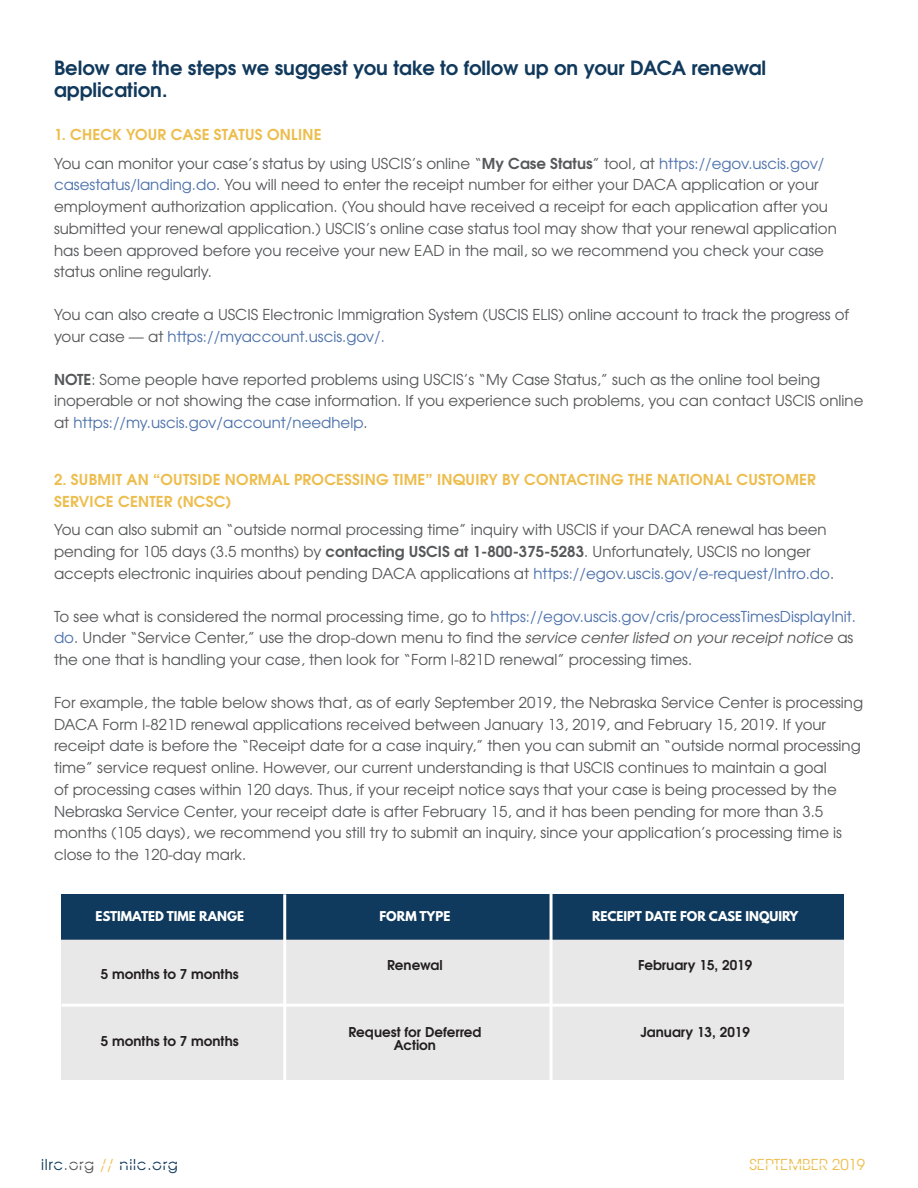
<style>
.page{position:relative;width:918px;height:1188px;background:#fff}
.page>*{position:absolute;margin:0;border:0;box-sizing:border-box;transform-origin:0 0}
.t1{font:700 19.5px/22.5px "Te X Gyre Adventor";color:#11395c}
.t2{font:15px/21.8px "Te X Gyre Adventor";color:#57585a}
.t3{font:700 15px/21.8px "Te X Gyre Adventor";letter-spacing:.015em;color:#edbd4d}
.t4{font:15px "Te X Gyre Adventor";letter-spacing:.05em;color:#103a5d}
.t5{font:15px "Te X Gyre Adventor";color:#edbd4d}
.t6{font:700 13.5px/13.5px "Te X Gyre Adventor";color:#231f20;text-align:center}
.t7{font:700 12px "League Spartan";color:#fff}
.s1{font-weight:700}
.s2{color:#4d72ac}
.s3{font-style:italic}
.s4{color:#57585a}
.s5{color:#edbd4d}
</style>
<div class="page">
<div style="left:62px;top:894px;width:782px;height:45px;background:#103a5d"></div>
<div style="left:62px;top:939px;width:782px;height:141px;background:#e8e8e8"></div>
<hr style="left:283px;top:894px;width:3px;height:194px;background:#fff">
<hr style="left:550px;top:891px;width:3px;height:202px;background:#fff">
<hr style="left:62px;top:1004px;width:787px;height:3px;background:#fff">
<p class="t1" style="left:54px;top:55px;width:714px">Below are the steps we suggest you take to follow up on your DACA renewal application.</p>
<p class="t3" style="left:54px;top:122px;width:269px">1. CHECK YOUR CASE STATUS ONLINE</p>
<p class="t2" style="left:54px;top:151px;width:784px">You can monitor your case’s status by using USCIS’s online “<span class="s1">My Case Status</span>” tool, at <span class="s2">https://egov.uscis.gov/ casestatus/landing.do</span>. You will need to enter the receipt number for either your DACA application or your employment authorization application. (You should have received a receipt for each application after you submitted your renewal application.) USCIS’s online case status tool may show that your renewal application has been approved before you receive your new EAD in the mail, so we recommend you check your case status online regularly.</p>
<p class="t2" style="left:54px;top:303px;width:797px">You can also create a USCIS Electronic Immigration System (USCIS ELIS) online account to track the progress of your case — at <span class="s2">https://myaccount.uscis.gov/.</span></p>
<p class="t2" style="left:54px;top:367px;width:811px"><span class="s1">NOTE</span>: Some people have reported problems using USCIS’s “My Case Status,” such as the online tool being inoperable or not showing the case information. If you experience such problems, you can contact USCIS online at <span class="s2">https://my.uscis.gov/account/needhelp</span>.</p>
<p class="t3" style="left:54px;top:467px;width:763px">2. SUBMIT AN “OUTSIDE NORMAL PROCESSING TIME” INQUIRY BY CONTACTING THE NATIONAL CUSTOMER<br>SERVICE CENTER (NCSC)</p>
<p class="t2" style="left:54px;top:518px;width:782px">You can also submit an “outside normal processing time” inquiry with USCIS if your DACA renewal has been pending for 105 days (3.5 months) by <span class="s1">contacting USCIS at 1-800-375-5283</span>. Unfortunately, USCIS no longer accepts electronic inquiries about pending DACA applications at <span class="s2">https://egov.uscis.gov/e-request/Intro.do</span>.</p>
<p class="t2" style="left:54px;top:604px;width:804px">To see what is considered the normal processing time, go to <span class="s2">https://egov.uscis.gov/cris/processTimesDisplayInit. do</span>. Under “Service Center,” use the drop-down menu to find the <span class="s3">service center listed on your receipt notice</span> as the one that is handling your case, then look for “Form I-821D renewal” processing times.</p>
<p class="t2" style="left:54px;top:691px;width:811px">For example, the table below shows that, as of early September 2019, the Nebraska Service Center is processing DACA Form I-821D renewal applications received between January 13, 2019, and February 15, 2019. If your receipt date is before the “Receipt date for a case inquiry,” then you can submit an “outside normal processing time” service request online. However, our current understanding is that USCIS continues to maintain a goal<br>of processing cases within 120 days. Thus, if your receipt notice says that your case is being processed by the Nebraska Service Center, your receipt date is after February 15, and it has been pending for more than 3.5 months (105 days), we recommend you still try to submit an inquiry, since your application’s processing time is close to the 120-day mark.</p>
<p class="t7" style="left:96px;top:906px;width:150px">ESTIMATED TIME RANGE</p>
<p class="t7" style="left:379px;top:906px;width:72px">FORM TYPE</p>
<p class="t7" style="left:592px;top:906px;width:208px">RECEIPT DATE FOR CASE INQUIRY</p>
<p class="t6" style="left:101px;top:966px;width:140px">5 months to 7 months</p>
<p class="t6" style="left:101px;top:1033px;width:140px">5 months to 7 months</p>
<p class="t6" style="left:387px;top:957px;width:57px">Renewal</p>
<p class="t6" style="left:348px;top:1024px;width:134px">Request for Deferred<br>Action</p>
<p class="t6" style="left:638px;top:957px;width:116px">February 15, 2019</p>
<p class="t6" style="left:640px;top:1024px;width:111px">January 13, 2019</p>
<p class="t4" style="left:41px;top:1153px;width:138px">ilrc<span class="s4">.org</span> <span class="s5">//</span> nilc.org</p>
<p class="t5" style="left:750px;top:1153px;width:117px">SEPTEMBER 2019</p>
</div>
